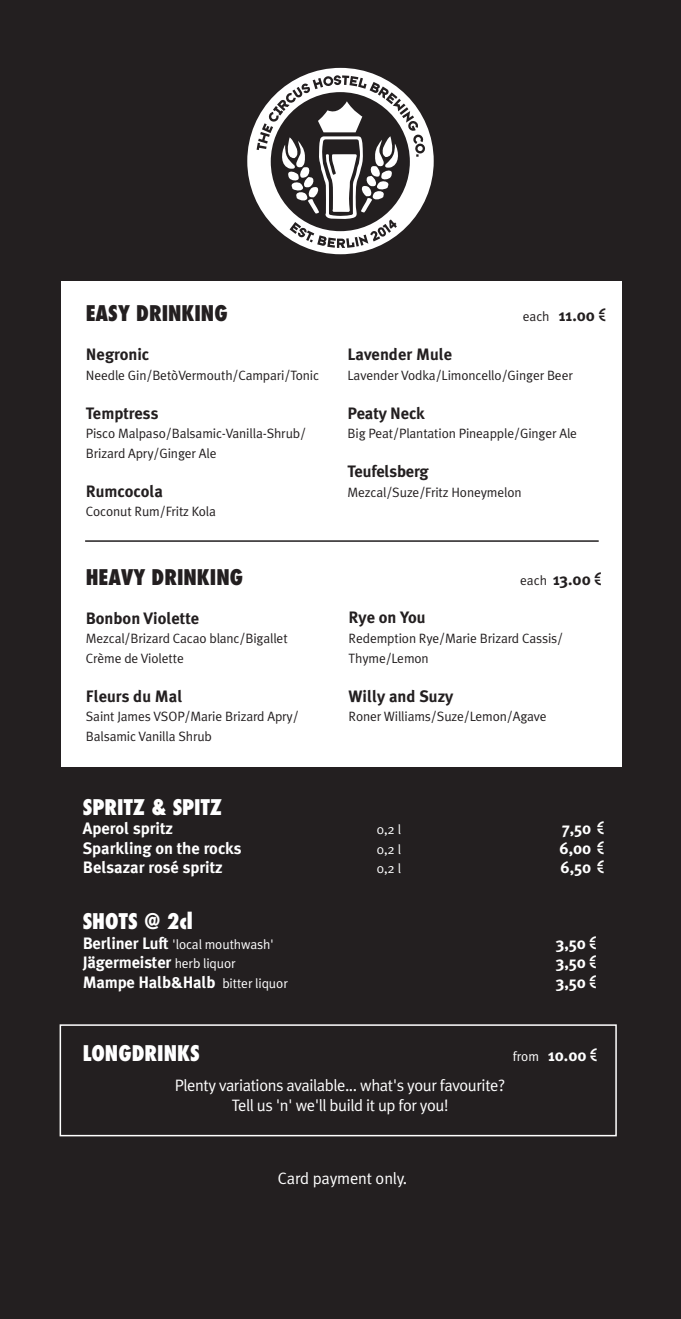
<style>
.page{position:relative;width:681px;height:1319px;background:#fff}
.page>*{position:absolute;margin:0;border:0;box-sizing:border-box;transform-origin:0 0}
.t1{font:800 condensed 21px "Futura";color:#fff}
.t2{font:800 condensed 21px "Futura";color:#231f20}
.t3{font:700 16.5px "Meta Plus";color:#fff}
.t4{font:700 16.5px "Meta Plus";color:#231f20}
.t5{font:16.5px "Meta Plus Normal";letter-spacing:-.025em;color:#fff}
.t6{font:13.5px "Meta Plus Normal";letter-spacing:-.01em;color:#231f20}
.t7{font:13.5px "Meta Plus Normal";letter-spacing:-.01em;color:#fff}
.s1{font-family:"Meta Plus Normal";font-weight:400;font-size:13.5px}
.s2{font-family:"Futura";font-weight:500}
.s3{font-family:"Meta Plus";font-weight:700;font-size:16.5px}
</style>
<div class="page">
<div style="left:0;top:0;width:680px;height:1318px;background:#231f20"></div>
<svg style="left:247px;top:68px;width:186px;height:186px"></svg>
<div style="left:61px;top:281px;width:560px;height:485px;background:#fff"></div>
<div style="left:60px;top:1024px;width:556px;height:112px;border:2px solid #fff"></div>
<hr style="left:85px;top:540px;width:513px;height:1px;background:#231f20">
<p class="t2" style="left:86px;top:299px;width:143px">EASY DRINKING</p>
<p class="t4" style="left:522px;top:306px;width:86px"><span class="s1">each</span> 11.00<span class="s2">€</span></p>
<p class="t4" style="left:86px;top:345px;width:65px">Negronic</p>
<p class="t6" style="left:86px;top:367px;width:235px">Needle Gin/BetòVermouth/Campari/Tonic</p>
<p class="t4" style="left:86px;top:403px;width:74px">Temptress</p>
<p class="t6" style="left:86px;top:425px;width:222px">Pisco Malpaso/Balsamic-Vanilla-Shrub/</p>
<p class="t6" style="left:86px;top:445px;width:132px">Brizard Apry/Ginger Ale</p>
<p class="t4" style="left:86px;top:481px;width:79px">Rumcocola</p>
<p class="t6" style="left:86px;top:503px;width:132px">Coconut Rum/Fritz Kola</p>
<p class="t4" style="left:347px;top:345px;width:106px">Lavender Mule</p>
<p class="t6" style="left:347px;top:367px;width:227px">Lavender Vodka/Limoncello/Ginger Beer</p>
<p class="t4" style="left:347px;top:403px;width:79px">Peaty Neck</p>
<p class="t6" style="left:347px;top:426px;width:231px">Big Peat/Plantation Pineapple/Ginger Ale</p>
<p class="t4" style="left:347px;top:462px;width:83px">Teufelsberg</p>
<p class="t6" style="left:347px;top:484px;width:175px">Mezcal/Suze/Fritz Honeymelon</p>
<p class="t2" style="left:86px;top:562px;width:159px">HEAVY DRINKING</p>
<p class="t4" style="left:520px;top:569px;width:84px"><span class="s1">each</span> 13.00<span class="s2">€</span></p>
<p class="t4" style="left:86px;top:608px;width:115px">Bonbon Violette</p>
<p class="t6" style="left:86px;top:630px;width:203px">Mezcal/Brizard Cacao blanc/Bigallet</p>
<p class="t6" style="left:86px;top:650px;width:99px">Crème de Violette</p>
<p class="t4" style="left:86px;top:686px;width:98px">Fleurs du Mal</p>
<p class="t6" style="left:86px;top:708px;width:214px">Saint James VSOP/Marie Brizard Apry/</p>
<p class="t6" style="left:86px;top:728px;width:128px">Balsamic Vanilla Shrub</p>
<p class="t4" style="left:348px;top:608px;width:78px">Rye on You</p>
<p class="t6" style="left:348px;top:630px;width:216px">Redemption Rye/Marie Brizard Cassis/</p>
<p class="t6" style="left:348px;top:650px;width:82px">Thyme/Lemon</p>
<p class="t4" style="left:348px;top:686px;width:106px">Willy and Suzy</p>
<p class="t6" style="left:348px;top:708px;width:199px">Roner Williams/Suze/Lemon/Agave</p>
<p class="t1" style="left:83px;top:792px;width:141px">SPRITZ &amp; SPITZ</p>
<p class="t3" style="left:83px;top:818px;width:92px">Aperol spritz</p>
<p class="t7" style="left:376px;top:821px;width:26px">0,2 l</p>
<p class="t3" style="left:562px;top:818px;width:45px">7,50 <span class="s2">€</span></p>
<p class="t3" style="left:83px;top:838px;width:160px">Sparkling on the rocks</p>
<p class="t7" style="left:376px;top:841px;width:26px">0,2 l</p>
<p class="t3" style="left:559px;top:838px;width:48px">6,00 <span class="s2">€</span></p>
<p class="t3" style="left:83px;top:857px;width:141px">Belsazar rosé spritz</p>
<p class="t7" style="left:376px;top:860px;width:26px">0,2 l</p>
<p class="t3" style="left:560px;top:857px;width:47px">6,50 <span class="s2">€</span></p>
<p class="t1" style="left:83px;top:907px;width:111px">SHOTS @ 2cl</p>
<p class="t7" style="left:83px;top:936px;width:193px"><span class="s3">Berliner Luft</span> 'local mouthwash'</p>
<p class="t3" style="left:556px;top:933px;width:43px">3,50<span class="s2">€</span></p>
<p class="t3" style="left:83px;top:952px;width:154px">Jägermeister <span class="s1">herb liquor</span></p>
<p class="t3" style="left:556px;top:952px;width:43px">3,50<span class="s2">€</span></p>
<p class="t3" style="left:83px;top:972px;width:206px">Mampe Halb&amp;Halb <span class="s1">bitter liquor</span></p>
<p class="t3" style="left:556px;top:972px;width:43px">3,50<span class="s2">€</span></p>
<p class="t1" style="left:83px;top:1038px;width:118px">LONGDRINKS</p>
<p class="t3" style="left:512px;top:1045px;width:87px"><span class="s1">from</span> 10.00<span class="s2">€</span></p>
<p class="t5" style="left:175px;top:1075px;width:332px">Plenty variations available... what's your favourite?</p>
<p class="t5" style="left:231px;top:1095px;width:218px">Tell us 'n' we'll build it up for you!</p>
<p class="t5" style="left:278px;top:1168px;width:131px">Card payment only.</p>
</div>
